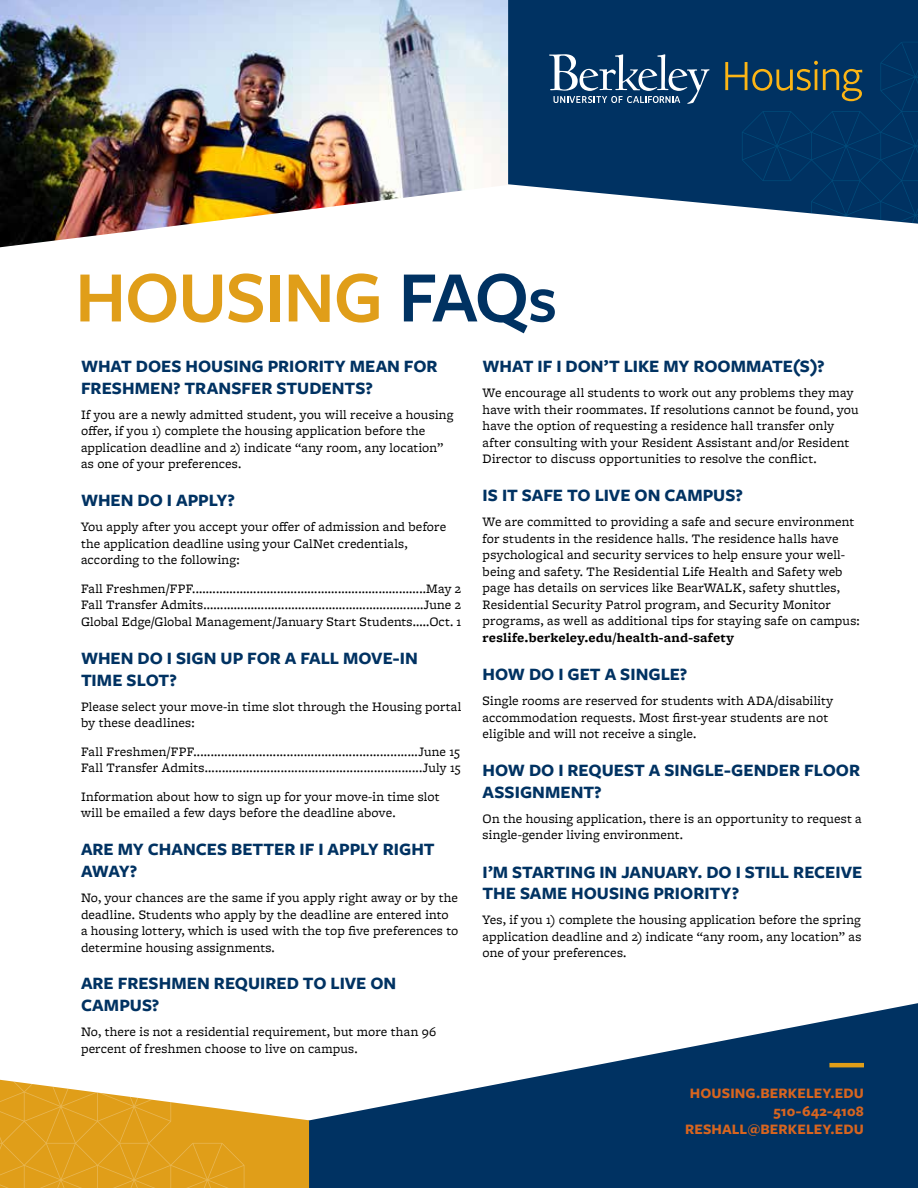
<style>
.page{position:relative;width:918px;height:1188px;background:#fff}
.page>*{position:absolute;margin:0;border:0;box-sizing:border-box;transform-origin:0 0}
.t1{font:600 75px "Freight Sans Pro";letter-spacing:-.02em;color:#e09e19}
.t2{font:700 18px/21.6px "Freight Sans Pro";color:#003262}
.t3{font:700 15px/18px "Freight Sans Pro";letter-spacing:.005em;color:#d8651f;text-align:right}
.t4{font:13.5px/16.5px "Freight Micro Pro";letter-spacing:.01em;color:#000}
.t5{font:700 13.5px "Freight Micro Pro";letter-spacing:.01em;color:#000}
.s1{color:#003262}
.s2{font-size:66px;color:#003262}
</style>
<div class="page">
<svg style="left:309px;top:1003px;width:609px;height:185px;fill:#003262"></svg>
<svg style="left:0;top:1080px;width:309px;height:108px"></svg>
<img style="left:0;top:0;width:508px;height:247px">
<div style="left:508px;top:0;width:410px;height:187px;background:#003262"></div>
<svg style="left:534px;top:42px;width:384px;height:182px;background:#234f78"></svg>
<svg style="left:549px;top:54px;width:315px;height:58px;background:#284e6d"></svg>
<hr style="left:829px;top:1063px;width:35px;height:4px;background:#e09e19">
<h1 class="t1" style="left:75px;top:246px;width:484px">HOUSING <span class="s1">FAQ</span><span class="s2">s</span></h1>
<h2 class="t2" style="left:81px;top:355px;width:358px">WHAT DOES HOUSING PRIORITY MEAN FOR<br>FRESHMEN? TRANSFER STUDENTS?</h2>
<p class="t4" style="left:81px;top:406px;width:374px">If you are a newly admitted student, you will receive a housing offer, if you 1) complete the housing application before the application deadline and 2) indicate “any room, any location” as one of your preferences.</p>
<h2 class="t2" style="left:81px;top:489px;width:156px">WHEN DO I APPLY?</h2>
<p class="t4" style="left:81px;top:518px;width:367px">You apply after you accept your offer of admission and before the application deadline using your CalNet credentials, according to the following:</p>
<p class="t4" style="left:81px;top:580px;width:382px;text-align:justify">Fall Freshmen/FPF.....................................................................May 2<br>Fall Transfer Admits.................................................................June 2<br>Global Edge/Global Management/January Start Students.....Oct. 1</p>
<h2 class="t2" style="left:81px;top:647px;width:338px">WHEN DO I SIGN UP FOR A FALL MOVE-IN<br>TIME SLOT?</h2>
<p class="t4" style="left:81px;top:698px;width:382px">Please select your move-in time slot through the Housing portal by these deadlines:</p>
<p class="t4" style="left:81px;top:743px;width:381px">Fall Freshmen/FPF.................................................................June 15<br>Fall Transfer Admits...............................................................July 15</p>
<p class="t4" style="left:81px;top:788px;width:360px">Information about how to sign up for your move-in time slot will be emailed a few days before the deadline above.</p>
<h2 class="t2" style="left:81px;top:838px;width:355px">ARE MY CHANCES BETTER IF I APPLY RIGHT<br>AWAY?</h2>
<p class="t4" style="left:81px;top:889px;width:379px">No, your chances are the same if you apply right away or by the deadline. Students who apply by the deadline are entered into a housing lottery, which is used with the top five preferences to determine housing assignments.</p>
<h2 class="t2" style="left:81px;top:972px;width:317px">ARE FRESHMEN REQUIRED TO LIVE ON<br>CAMPUS?</h2>
<p class="t4" style="left:81px;top:1023px;width:357px">No, there is not a residential requirement, but more than 96 percent of freshmen choose to live on campus.</p>
<h2 class="t2" style="left:483px;top:355px;width:344px">WHAT IF I DON’T LIKE MY ROOMMATE(S)?</h2>
<p class="t4" style="left:483px;top:384px;width:378px">We encourage all students to work out any problems they may have with their roommates. If resolutions cannot be found, you have the option of requesting a residence hall transfer only after consulting with your Resident Assistant and/or Resident Director to discuss opportunities to resolve the conflict.</p>
<h2 class="t2" style="left:483px;top:484px;width:262px">IS IT SAFE TO LIVE ON CAMPUS?</h2>
<p class="t4" style="left:483px;top:513px;width:379px">We are committed to providing a safe and secure environment for students in the residence halls. The residence halls have psychological and security services to help ensure your well&shy;being and safety. The Residential Life Health and Safety web page has details on services like BearWALK, safety shuttles, Residential Security Patrol program, and Security Monitor programs, as well as additional tips for staying safe on campus:</p>
<p class="t5" style="left:483px;top:628px;width:253px">reslife.berkeley.edu/health-and-safety</p>
<h2 class="t2" style="left:483px;top:663px;width:206px">HOW DO I GET A SINGLE?</h2>
<p class="t4" style="left:483px;top:692px;width:352px">Single rooms are reserved for students with ADA/disability accommodation requests. Most first-year students are not eligible and will not receive a single.</p>
<h2 class="t2" style="left:483px;top:759px;width:379px">HOW DO I REQUEST A SINGLE-GENDER FLOOR<br>ASSIGNMENT?</h2>
<p class="t4" style="left:483px;top:810px;width:381px">On the housing application, there is an opportunity to request a single-gender living environment.</p>
<h2 class="t2" style="left:483px;top:860px;width:381px">I’M STARTING IN JANUARY. DO I STILL RECEIVE<br>THE SAME HOUSING PRIORITY?</h2>
<p class="t4" style="left:483px;top:911px;width:380px;text-align:justify">Yes, if you 1) complete the housing application before the spring application deadline and 2) indicate “any room, any location” as one of your preferences.</p>
<p class="t3" style="left:685px;top:1084px;width:180px">HOUSING.BERKELEY.EDU<br>510-642-4108<br>RESHALL@BERKELEY.EDU</p>
</div>
